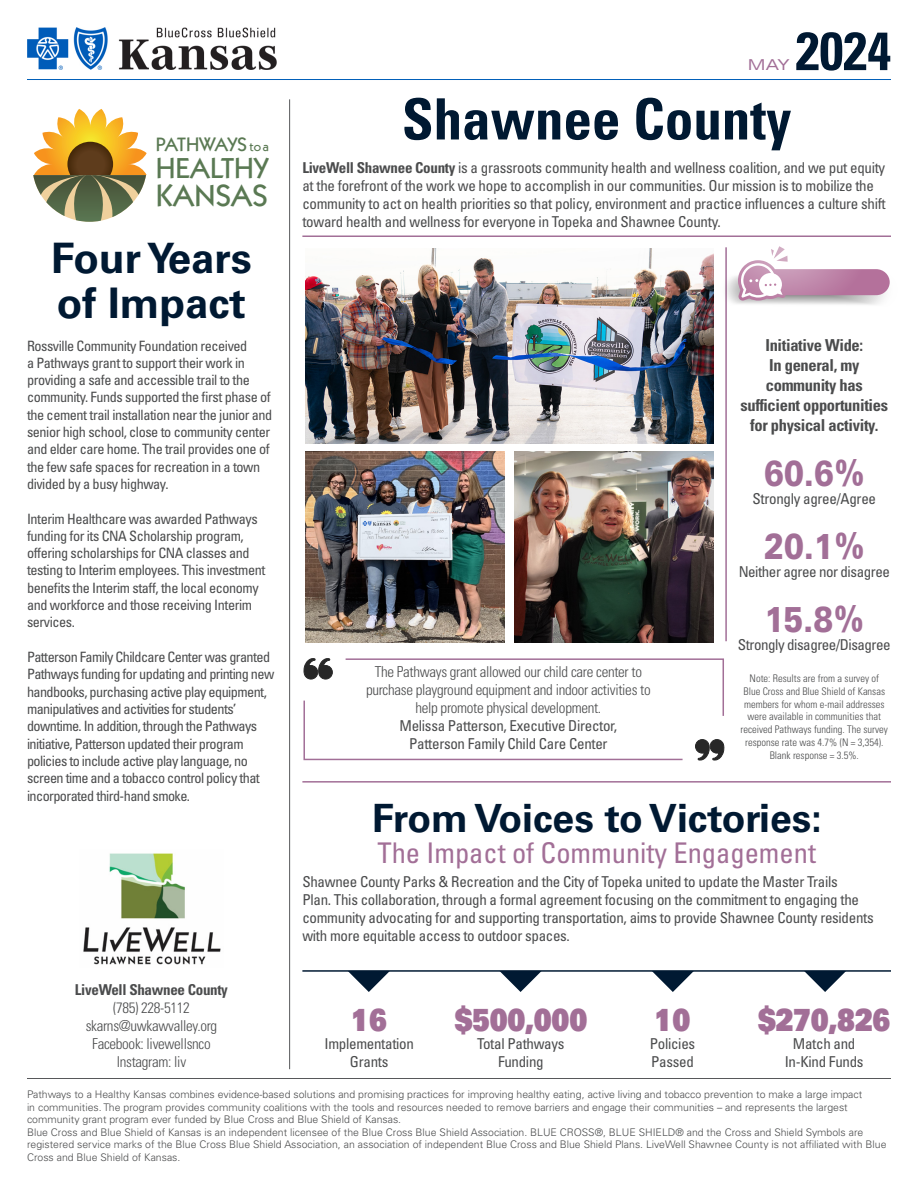
<style>
.page{position:relative;width:918px;height:1188px;background:#fff}
.page>*{position:absolute;margin:0;border:0;box-sizing:border-box;transform-origin:0 0}
.County_Name{font:700 condensed 57px "Univers LT Std";color:#001932}
.t1{font:700 condensed 53.7px "Univers LT Std";color:#001932}
.Four_Years_of_Impact{font:700 42px/45px "Univers LT Std";color:#001932}
.From_Voices_to_Victories{font:700 39px "Univers LT Std";color:#001932}
.Stat_Number{font:900 36px "Univers LT Std";color:#a26f97;scale:.83 1}
.t2{font:500 30.9px "ITC Kabel Std";color:#5a7953}
.Stat_Number-2{font:30.6px "Univers LT Std X Black";letter-spacing:-.01em;color:#a26f97;scale:.83 1}
.t3{font:500 29.1px "ITC Kabel Std";color:#5a7953}
.The_Impact_of_Community_Engagement{font:condensed 28.5px "Univers LT Std";color:#a26f97}
.t4{font:500 19.5px "ITC Kabel Std";letter-spacing:-.035em;color:#5a7953}
.t5{font:300 17.85px "Univers LT Std";letter-spacing:.02em;color:#3c3934}
.Body_Copy{font:700 condensed 16.5px/20.1px "Univers LT Std";letter-spacing:-.02em;color:#4b4c4d;text-align:center}
.Body_Copy-2{font:condensed 15px/18px "Univers LT Std";letter-spacing:-.02em;color:#4b4c4d}
.Quote_Quote{font:300 condensed 15px/18px "Univers LT Std";letter-spacing:-.02em;color:#4b4c4d;text-align:center}
.Contact_Info{font:300 condensed 15px "Univers LT Std";letter-spacing:-.02em;color:#4b4c4d}
.Quote_Name{font:condensed 15px "Univers LT Std";letter-spacing:-.02em;color:#4b4c4d}
.Body_Copy-3{font:700 condensed 15px "Univers LT Std";letter-spacing:-.02em;color:#4b4c4d}
.t6{font:expanded 15px "Univers LT Std";color:#a26f97}
.Body_Copy-4{font:condensed 14.25px/17.2px "Univers LT Std";letter-spacing:-.03em;color:#4b4c4d}
.t7{font:300 11.25px "Univers LT Std";letter-spacing:-.02em;color:#3c3934}
.Disclaimer_Text{font:300 10.5px/12.6px "Univers LT Std";color:#4b4c4d}
.Body_Copy-5{font:300 condensed 10.5px/12.9px "Univers LT Std";color:#4b4c4d;text-align:center}
.s1{font-size:11.85px}
.s2{font-weight:700}
</style>
<div class="page">
<svg style="left:33px;top:109px;width:114px;height:113px"></svg>
<hr style="left:27px;top:79px;width:864px;height:1px;background:#005fb9">
<hr style="left:27px;top:1078px;width:864px;height:1px;background:#57585a">
<hr style="left:289px;top:99px;width:1px;height:970px;background:#57585a">
<hr style="left:302px;top:236px;width:589px;height:1px;background:#a26f97">
<hr style="left:725px;top:247px;width:2px;height:394px;background:#a26f97">
<img style="left:27px;top:27px;width:249px;height:42px">
<img style="left:83px;top:853px;width:138px;height:112px">
<img style="left:306px;top:248px;width:408px;height:196px">
<img style="left:306px;top:451px;width:198px;height:192px">
<img style="left:514px;top:451px;width:200px;height:192px">
<hr style="left:302px;top:970px;width:589px;height:2px;background:#001932">
<svg style="left:348px;top:971px;width:42px;height:21px"></svg>
<svg style="left:499px;top:971px;width:43px;height:21px"></svg>
<svg style="left:652px;top:971px;width:42px;height:21px"></svg>
<svg style="left:804px;top:971px;width:42px;height:21px"></svg>
<hr style="left:302px;top:781px;width:589px;height:2px;background:#a26f97">
<svg style="left:303px;top:658px;width:422px;height:103px"></svg>
<svg style="left:725px;top:246px;width:165px;height:61px"></svg>
<h3 class="t4" style="left:156px;top:133px;width:115px">PATHWAYS <span class="s1">to a</span></h3>
<h3 class="t2" style="left:156px;top:177px;width:114px">KANSAS</h3>
<h3 class="t3" style="left:156px;top:151px;width:115px">HEALTHY</h3>
<h2 class="Four_Years_of_Impact" style="left:51px;top:236px;width:202px">Four Years of Impact</h2>
<h2 class="t1" style="left:796px;top:18px;width:97px">2024</h2>
<p class="t6" style="left:748px;top:56px;width:43px">MAY</p>
<h1 class="County_Name" style="left:402px;top:84px;width:391px">Shawnee County</h1>
<p class="Body_Copy-2" style="left:302px;top:158px;width:585px"><span class="s2">LiveWell Shawnee County</span> is a grassroots community health and wellness coalition, and we put equity at the forefront of the work we hope to accomplish in our communities. Our mission is to mobilize the community to act on health priorities so that policy, environment and practice influences a culture shift toward health and wellness for everyone in Topeka and Shawnee County.</p>
<p class="Body_Copy" style="left:765px;top:335px;width:99px">Initiative Wide:</p>
<p class="Body_Copy" style="left:740px;top:355px;width:149px">In general, my community has sufficient opportunities for physical activity.</p>
<h4 class="Stat_Number" style="left:764px;top:451px;width:122px">60.6%</h4>
<p class="Body_Copy-2" style="left:753px;top:490px;width:125px">Strongly agree/Agree</p>
<h4 class="Stat_Number" style="left:764px;top:524px;width:122px">20.1%</h4>
<p class="Body_Copy-2" style="left:739px;top:563px;width:153px">Neither agree nor disagree</p>
<h4 class="Stat_Number" style="left:765px;top:597px;width:120px">15.8%</h4>
<p class="Body_Copy-2" style="left:738px;top:636px;width:154px">Strongly disagree/Disagree</p>
<p class="Body_Copy-5" style="left:741px;top:672px;width:149px">Note: Results are from a survey of Blue Cross and Blue Shield of Kansas members for whom e-mail addresses were available in communities that received Pathways funding. The survey response rate was 4.7% (N = 3,354).</p>
<p class="Body_Copy-5" style="left:770px;top:749px;width:91px">Blank response = 3.5%.</p>
<p class="Body_Copy-4" style="left:27px;top:337px;width:247px">Rossville Community Foundation received<br>a Pathways grant to support their work in providing a safe and accessible trail to the community. Funds supported the first phase of the cement trail installation near the junior and senior high school, close to community center and elder care home. The trail provides one of the few safe spaces for recreation in a town divided by a busy highway.</p>
<p class="Body_Copy-4" style="left:27px;top:510px;width:240px">Interim Healthcare was awarded Pathways funding for its CNA Scholarship program, offering scholarships for CNA classes and testing to Interim employees. This investment benefits the Interim staff, the local economy and workforce and those receiving Interim services.</p>
<p class="Body_Copy-4" style="left:27px;top:648px;width:249px">Patterson Family Childcare Center was granted Pathways funding for updating and printing new handbooks, purchasing active play equipment, manipulatives and activities for students’ downtime. In addition, through the Pathways initiative, Patterson updated their program policies to include active play language, no screen time and a tobacco control policy that incorporated third-hand smoke.</p>
<p class="t5" style="left:33px;top:343px;width:427px">community grant program ever funded by BCBSKS.</p>
<p class="t7" style="left:-2px;top:396px;width:215px">ee of the Blue Cross Blue Shield Association</p>
<p class="Quote_Quote" style="left:366px;top:662px;width:286px">The Pathways grant allowed our child care center to purchase playground equipment and indoor activities to help promote physical development.</p>
<p class="Quote_Name" style="left:400px;top:716px;width:219px">Melissa Patterson, Executive Director,</p>
<p class="Quote_Name" style="left:409px;top:734px;width:200px">Patterson Family Child Care Center</p>
<h3 class="From_Voices_to_Victories" style="left:372px;top:795px;width:451px">From Voices to Victories:</h3>
<h3 class="The_Impact_of_Community_Engagement" style="left:377px;top:835px;width:440px">The Impact of Community Engagement</h3>
<p class="Body_Copy-3" style="left:75px;top:981px;width:155px">LiveWell Shawnee County</p>
<p class="Contact_Info" style="left:113px;top:999px;width:78px">(785) 228-5112</p>
<p class="Contact_Info" style="left:86px;top:1017px;width:133px">skarns@uwkawvalley.org</p>
<p class="Contact_Info" style="left:92px;top:1035px;width:120px">Facebook: livewellsnco</p>
<p class="Contact_Info" style="left:117px;top:1053px;width:71px">Instagram: liv</p>
<p class="Body_Copy-2" style="left:302px;top:872px;width:573px">Shawnee County Parks &amp; Recreation and the City of Topeka united to update the Master Trails<br>Plan. This collaboration, through a formal agreement focusing on the commitment to engaging the community advocating for and supporting transportation, aims to provide Shawnee County residents with more equitable access to outdoor spaces.</p>
<h4 class="Stat_Number-2" style="left:351px;top:1000px;width:45px">16</h4>
<p class="Body_Copy-2" style="left:325px;top:1034px;width:91px">Implementation</p>
<p class="Body_Copy-2" style="left:350px;top:1052px;width:40px">Grants</p>
<h4 class="Stat_Number-2" style="left:454px;top:1000px;width:162px">$500,000</h4>
<p class="Body_Copy-2" style="left:477px;top:1034px;width:89px;text-align:center">Total Pathways<br>Funding</p>
<h4 class="Stat_Number-2" style="left:655px;top:1000px;width:45px">10</h4>
<p class="Body_Copy-2" style="left:650px;top:1034px;width:47px">Policies</p>
<p class="Body_Copy-2" style="left:651px;top:1052px;width:44px">Passed</p>
<h4 class="Stat_Number-2" style="left:758px;top:1000px;width:162px">$270,826</h4>
<p class="Body_Copy-2" style="left:793px;top:1034px;width:64px">Match and</p>
<p class="Body_Copy-2" style="left:785px;top:1052px;width:80px">In-Kind Funds</p>
<p class="Disclaimer_Text" style="left:27px;top:1088px;width:837px">Pathways to a Healthy Kansas combines evidence-based solutions and promising practices for improving healthy eating, active living and tobacco prevention to make a large impact in communities. The program provides community coalitions with the tools and resources needed to remove barriers and engage their communities – and represents the largest community grant program ever funded by Blue Cross and Blue Shield of Kansas.</p>
<p class="Disclaimer_Text" style="left:27px;top:1126px;width:861px">Blue Cross and Blue Shield of Kansas is an independent licensee of the Blue Cross Blue Shield Association. BLUE CROSS®, BLUE SHIELD® and the Cross and Shield Symbols are registered service marks of the Blue Cross Blue Shield Association, an association of independent Blue Cross and Blue Shield Plans. LiveWell Shawnee County is not affiliated with Blue<br>Cross and Blue Shield of Kansas.</p>
</div>
